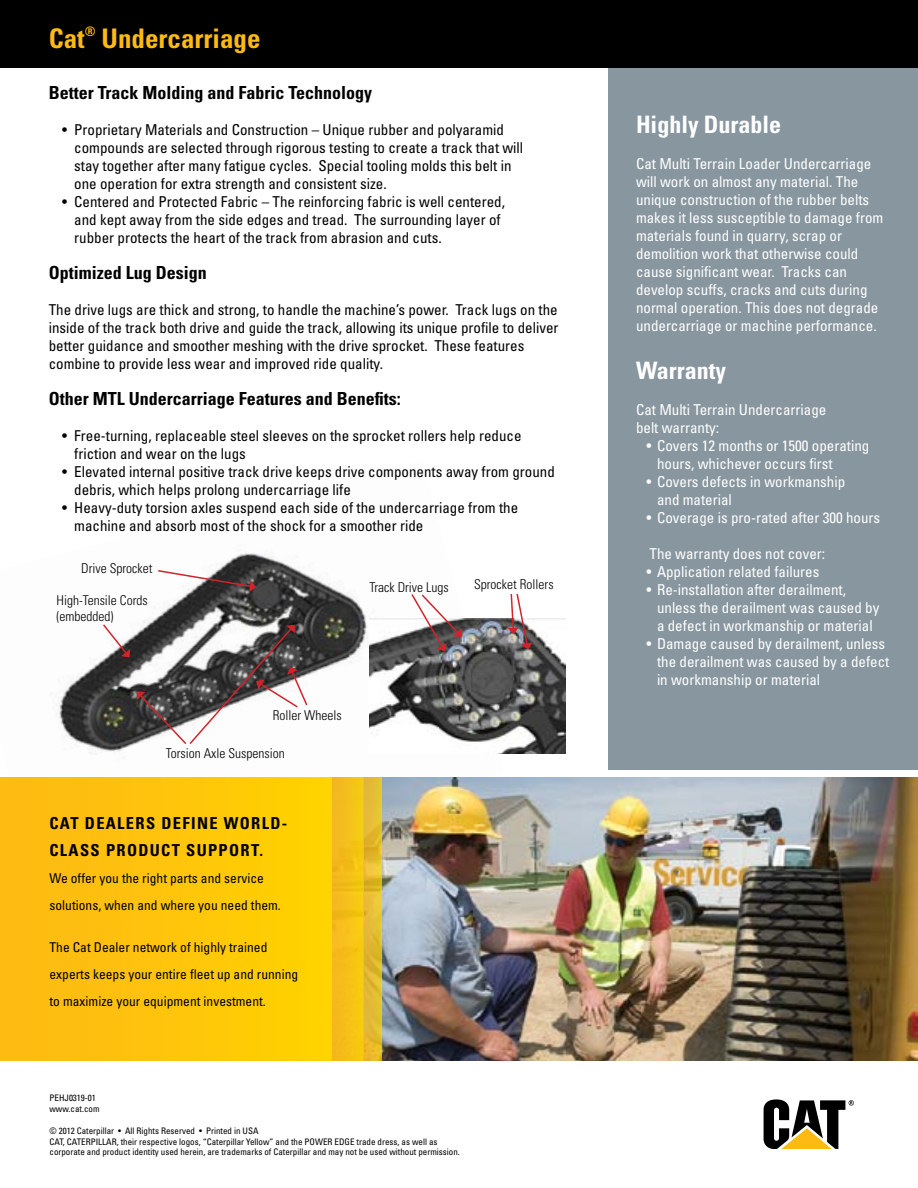
<style>
.page{position:relative;width:918px;height:1188px;background:#fff}
.page>*{position:absolute;margin:0;border:0;box-sizing:border-box;transform-origin:0 0}
.t1{font:700 condensed 27px "Univers";color:#fdba12}
.t2{font:700 condensed 24px "Univers";color:#fff}
.t3{font:700 condensed 18px "Univers";color:#000}
.t4{font:700 condensed 16.5px/27px "Univers";letter-spacing:.08em;color:#000}
.t5{font:condensed 15px/18px "Univers";color:#000}
.t6{font:condensed 15px/18px "Univers";color:#fff}
.t7{font:condensed 13.5px/27px "Univers";color:#000}
.t8{font:300 condensed 13.5px/16.2px "Univers";color:#000}
.t9{font:condensed 9px/10.8px "Univers";color:#000}
</style>
<div class="page">
<img style="left:58px;top:553px;width:310px;height:202px">
<div style="left:608px;top:54px;width:310px;height:716px;background:#88969f"></div>
<div style="left:0;top:0;width:918px;height:68px;background:#000"></div>
<img style="left:381px;top:777px;width:537px;height:283px">
<svg style="left:764px;top:1099px;width:90px;height:50px"></svg>
<div style="left:331px;top:777px;width:32px;height:284px;background:linear-gradient(to right,#f4b421,#f6ca10)"></div>
<svg style="left:363px;top:777px;width:18px;height:284px;background:#e5ba2f"></svg>
<div style="left:0;top:777px;width:331px;height:283px;background:linear-gradient(to right,#feb815,#ffd200)"></div>
<svg style="left:101px;top:623px;width:29px;height:34px"></svg>
<svg style="left:137px;top:625px;width:172px;height:121px"></svg>
<svg style="left:156px;top:569px;width:100px;height:23px"></svg>
<img style="left:369px;top:618px;width:196px;height:136px">
<svg style="left:410px;top:594px;width:52px;height:57px"></svg>
<svg style="left:507px;top:593px;width:26px;height:57px"></svg>
<h1 class="t1" style="left:49px;top:22px;width:213px">Cat<sup>®</sup> Undercarriage</h1>
<p class="t3" style="left:49px;top:82px;width:325px">Better Track Molding and Fabric Technology</p>
<p class="t5" style="left:74px;top:121px;width:451px;text-indent:-12px">• Proprietary Materials and Construction – Unique rubber and polyaramid compounds are selected through rigorous testing to create a track that will stay together after many fatigue cycles. Special tooling molds this belt in one operation for extra strength and consistent size.</p>
<p class="t5" style="left:74px;top:193px;width:432px;text-indent:-12px">• Centered and Protected Fabric – The reinforcing fabric is well centered, and kept away from the side edges and tread. The surrounding layer of rubber protects the heart of the track from abrasion and cuts.</p>
<p class="t3" style="left:49px;top:262px;width:159px">Optimized Lug Design</p>
<p class="t5" style="left:49px;top:301px;width:511px">The drive lugs are thick and strong, to handle the machine’s power. Track lugs on the inside of the track both drive and guide the track, allowing its unique profile to deliver better guidance and smoother meshing with the drive sprocket. These features combine to provide less wear and improved ride quality.</p>
<p class="t3" style="left:49px;top:388px;width:353px">Other MTL Undercarriage Features and Benefits:</p>
<p class="t5" style="left:74px;top:427px;width:449px;text-indent:-12px">• Free-turning, replaceable steel sleeves on the sprocket rollers help reduce friction and wear on the lugs</p>
<p class="t5" style="left:74px;top:463px;width:482px;text-indent:-12px">• Elevated internal positive track drive keeps drive components away from ground debris, which helps prolong undercarriage life</p>
<p class="t5" style="left:74px;top:499px;width:446px;text-indent:-12px">• Heavy-duty torsion axles suspend each side of the undercarriage from the machine and absorb most of the shock for a smoother ride</p>
<p class="t8" style="left:81px;top:561px;width:73px">Drive Sprocket</p>
<p class="t8" style="left:57px;top:592px;width:93px">High-Tensile Cords (embedded)</p>
<p class="t8" style="left:369px;top:579px;width:81px">Track Drive Lugs</p>
<p class="t8" style="left:474px;top:576px;width:81px">Sprocket Rollers</p>
<p class="t8" style="left:273px;top:707px;width:70px">Roller Wheels</p>
<p class="t8" style="left:166px;top:745px;width:120px">Torsion Axle Suspension</p>
<p class="t4" style="left:50px;top:809px;width:239px">Cat Dealers define world&shy;class product</p>
<p class="t4" style="left:186px;top:836px;width:78px">support.</p>
<p class="t7" style="left:50px;top:864px;width:233px">We offer you the right parts and service solutions, when and where you need them.</p>
<p class="t7" style="left:50px;top:933px;width:250px">The Cat Dealer network of highly trained experts keeps your entire fleet up and running to maximize your equipment investment.</p>
<p class="t9" style="left:50px;top:1093px;width:52px">PEHJ0319-01 www.cat.com</p>
<p class="t9" style="left:50px;top:1125px;width:412px">© 2012 Caterpillar • All Rights Reserved • Printed in USA<br>CAT, CATERPILLAR, their respective logos, “Caterpillar Yellow” and the POWER EDGE trade dress, as well as corporate and product identity used herein, are trademarks of Caterpillar and may not be used without permission.</p>
<h2 class="t2" style="left:636px;top:110px;width:147px">Highly Durable</h2>
<p class="t6" style="left:636px;top:155px;width:249px">Cat Multi Terrain Loader Undercarriage will work on almost any material. The unique construction of the rubber belts makes it less susceptible to damage from materials found in quarry, scrap or demolition work that otherwise could cause significant wear. Tracks can develop scuffs, cracks and cuts during normal operation. This does not degrade undercarriage or machine performance.</p>
<h2 class="t2" style="left:636px;top:356px;width:92px">Warranty</h2>
<p class="t6" style="left:636px;top:401px;width:192px">Cat Multi Terrain Undercarriage belt warranty:</p>
<p class="t6" style="left:657px;top:437px;width:214px;text-indent:-10px">• Covers 12 months or 1500 operating hours, whichever occurs first</p>
<p class="t6" style="left:657px;top:473px;width:190px;text-indent:-10px">• Covers defects in workmanship and material</p>
<p class="t6" style="left:646px;top:509px;width:235px">• Coverage is pro-rated after 300 hours</p>
<p class="t6" style="left:650px;top:545px;width:177px">The warranty does not cover:</p>
<p class="t6" style="left:646px;top:563px;width:174px">• Application related failures</p>
<p class="t6" style="left:657px;top:581px;width:224px;text-indent:-10px">• Re-installation after derailment, unless the derailment was caused by a defect in workmanship or material</p>
<p class="t6" style="left:657px;top:635px;width:234px;text-indent:-10px">• Damage caused by derailment, unless the derailment was caused by a defect in workmanship or material</p>
</div>
